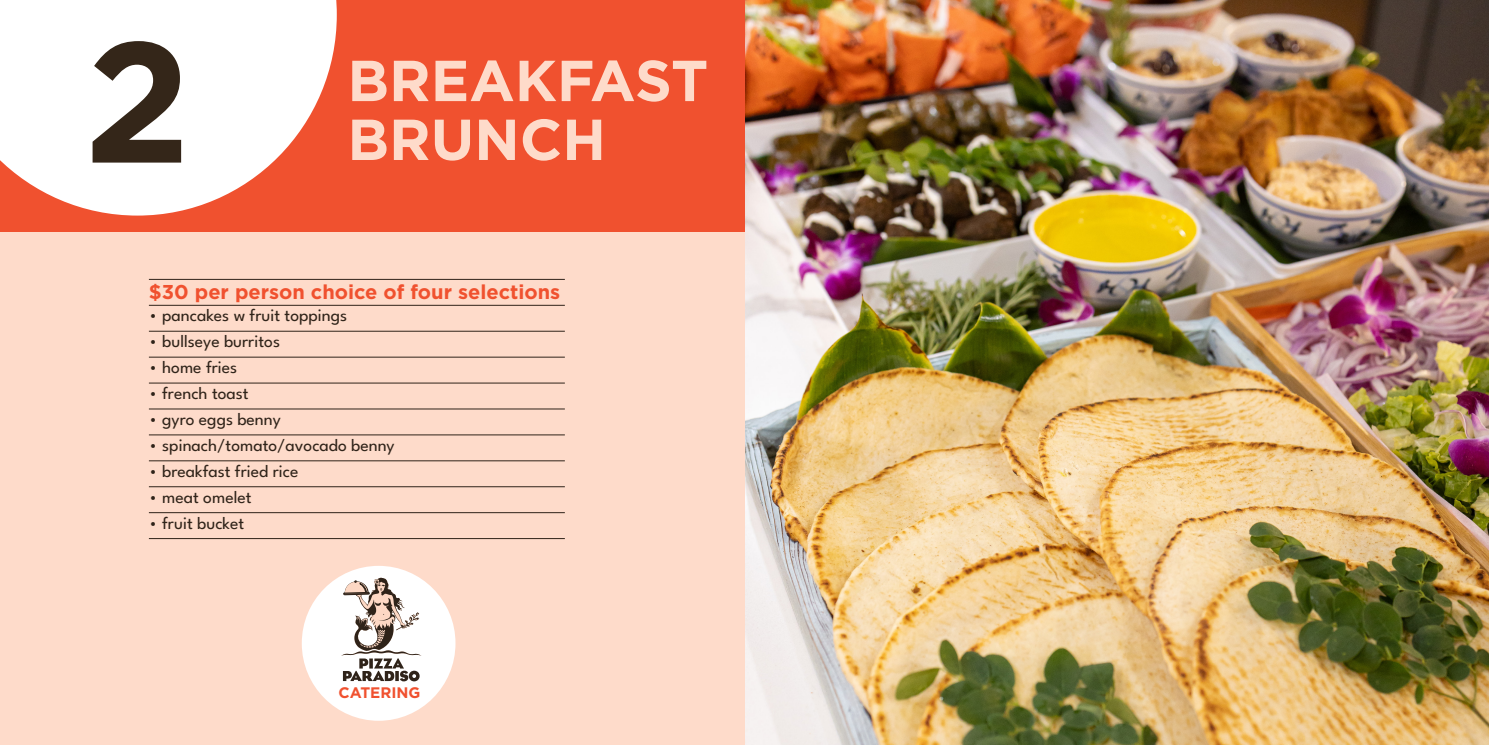
<style>
.page{position:relative;width:1489px;height:745px;background:#fff}
.page>*{position:absolute;margin:0;border:0;box-sizing:border-box;transform-origin:0 0}
.t1{font:700 170.88px "Gotham";color:#342619}
.t2{font:700 57.62px "Gotham";color:#fedbca}
.PRICE_TITLE{font:700 20px "Gotham";color:#f0512f}
.Text{font:100 17.5px "League Spartan";color:#2f2319}
.t3{font:700 15.25px "Gotham";color:#f0512f}
</style>
<div class="page">
<div style="left:0;top:0;width:1488px;height:744px;background:#f0512f"></div>
<div style="left:0;top:232px;width:744px;height:512px;background:#fedbca"></div>
<div style="left:302px;top:565px;width:153px;height:155px;background:#fff;border-radius:50%"></div>
<svg style="left:341px;top:576px;width:81px;height:105px"></svg>
<svg style="left:0;top:0;width:337px;height:215px;background:#fce5e0"></svg>
<hr style="left:149px;top:279px;width:416px;height:1px;background:#2f2319">
<hr style="left:149px;top:305px;width:416px;height:1px;background:#2f2319">
<hr style="left:149px;top:331px;width:416px;height:1px;background:#2f2319">
<hr style="left:149px;top:357px;width:416px;height:1px;background:#2f2319">
<hr style="left:149px;top:382px;width:416px;height:1px;background:#2f2319">
<hr style="left:149px;top:408px;width:416px;height:1px;background:#2f2319">
<hr style="left:149px;top:434px;width:416px;height:1px;background:#2f2319">
<hr style="left:149px;top:460px;width:416px;height:1px;background:#2f2319">
<hr style="left:149px;top:486px;width:416px;height:1px;background:#2f2319">
<hr style="left:149px;top:512px;width:416px;height:1px;background:#2f2319">
<hr style="left:149px;top:538px;width:416px;height:1px;background:#2f2319">
<img style="left:745px;top:0;width:743px;height:744px">
<p class="t1" style="left:84px;top:-11px;width:108px">2</p>
<p class="t2" style="left:347px;top:42px;width:362px">BREAKFAST</p>
<p class="t2" style="left:347px;top:101px;width:260px">BRUNCH</p>
<p class="PRICE_TITLE" style="left:149px;top:279px;width:413px">$30 per person choice of four selections</p>
<p class="Text" style="left:149px;top:303px;width:200px">• pancakes w fruit toppings</p>
<p class="Text" style="left:149px;top:328px;width:133px">• bullseye burritos</p>
<p class="Text" style="left:149px;top:354px;width:90px">• home fries</p>
<p class="Text" style="left:149px;top:380px;width:101px">• french toast</p>
<p class="Text" style="left:149px;top:406px;width:133px">• gyro eggs benny</p>
<p class="Text" style="left:149px;top:432px;width:247px">• spinach/tomato/avocado benny</p>
<p class="Text" style="left:149px;top:458px;width:151px">• breakfast fried rice</p>
<p class="Text" style="left:149px;top:484px;width:104px">• meat omelet</p>
<p class="Text" style="left:149px;top:510px;width:97px">• fruit bucket</p>
<p class="t3" style="left:338px;top:681px;width:84px">CATERING</p>
</div>
